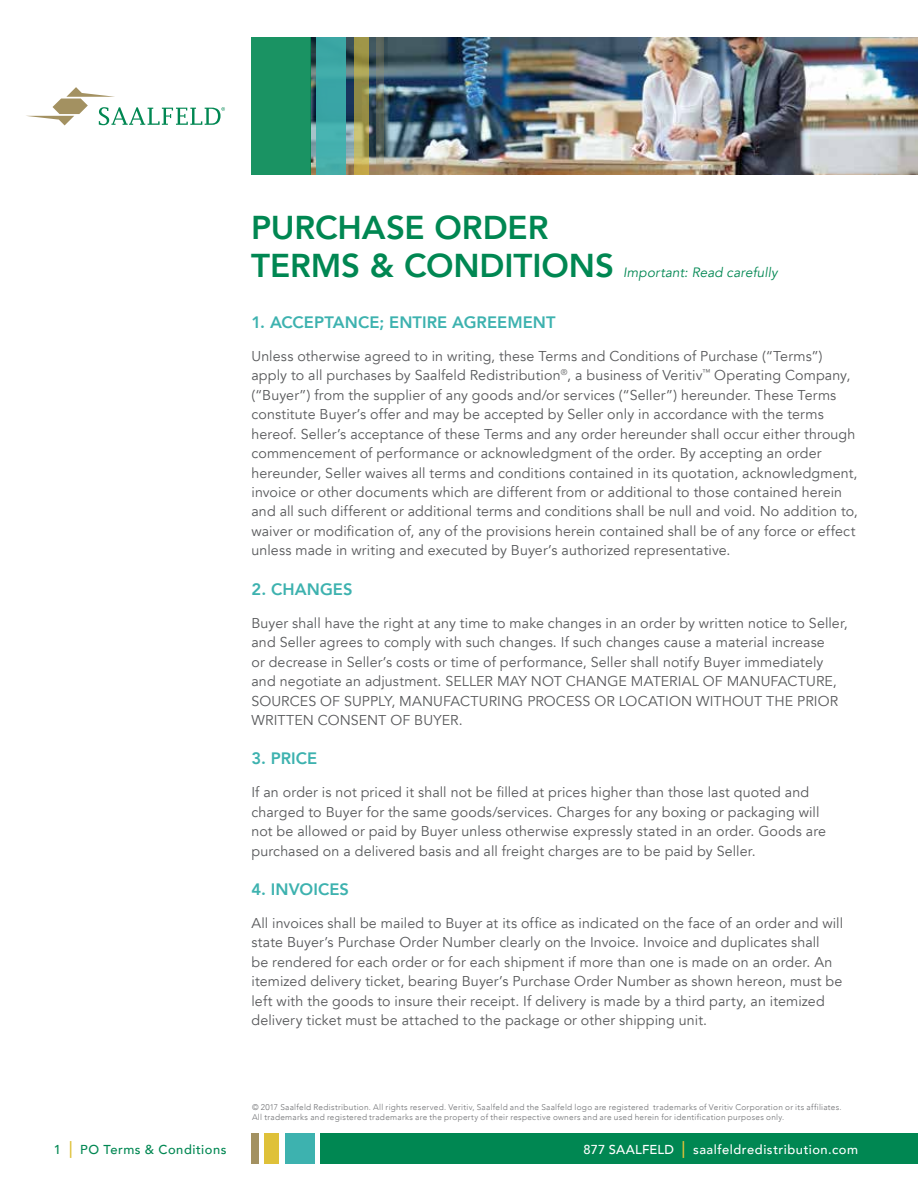
<style>
.page{position:relative;width:918px;height:1188px;background:#fff}
.page>*{position:absolute;margin:0;border:0;box-sizing:border-box;transform-origin:0 0}
.t1{font:800 33px/37.3px "Avenir";letter-spacing:-.005em;color:#008752}
.t2{font:800 16.5px "Avenir";letter-spacing:.005em;color:#3db2af}
.t3{font:14.25px/19.5px "Avenir";letter-spacing:.01em;color:#58595b}
.t4{font:italic 13.5px "Avenir";letter-spacing:.01em;color:#008752}
.t5{font:500 12.9px "Avenir";letter-spacing:.04em;color:#fff}
.t6{font:500 12.9px "Avenir";letter-spacing:.04em;color:#008752}
.t7{font:300 8.25px/9.9px "Avenir";letter-spacing:.035em;color:#6d6e71}
.s1{font-family:"Arial";font-weight:400;font-size:18px;color:#dfc139}
</style>
<div class="page">
<div style="left:285px;top:1133px;width:30px;height:31px;background:#3db2af"></div>
<div style="left:321px;top:1133px;width:597px;height:31px;background:#008752"></div>
<div style="left:265px;top:1133px;width:14px;height:31px;background:#dfc139"></div>
<div style="left:251px;top:1133px;width:8px;height:31px;background:#a39161"></div>
<img style="left:311px;top:38px;width:607px;height:137px">
<div style="left:317px;top:38px;width:29px;height:137px;background:linear-gradient(to bottom,#37a3a3,#46b0ae)"></div>
<div style="left:251px;top:38px;width:60px;height:137px;background:#1a9363"></div>
<svg style="left:354px;top:38px;width:15px;height:137px;background:#a59b4e"></svg>
<svg style="left:377px;top:38px;width:7px;height:137px"></svg>
<svg style="left:26px;top:87px;width:199px;height:38px"></svg>
<h1 class="t1" style="left:251px;top:209px;width:364px">PURCHASE ORDER<br>TERMS &amp; CONDITIONS</h1>
<p class="t4" style="left:623px;top:264px;width:156px">Important: Read carefully</p>
<p class="t2" style="left:251px;top:309px;width:306px">1. ACCEPTANCE; ENTIRE AGREEMENT</p>
<p class="t3" style="left:251px;top:346px;width:608px">Unless otherwise agreed to in writing, these Terms and Conditions of Purchase (“Terms”) apply to all purchases by Saalfeld Redistribution<sup>®</sup>, a business of Veritiv<sup>™</sup> Operating Company, (“Buyer”) from the supplier of any goods and/or services (“Seller”) hereunder. These Terms constitute Buyer’s offer and may be accepted by Seller only in accordance with the terms hereof. Seller’s acceptance of these Terms and any order hereunder shall occur either through commencement of performance or acknowledgment of the order. By accepting an order hereunder, Seller waives all terms and conditions contained in its quotation, acknowledgment, invoice or other documents which are different from or additional to those contained herein and all such different or additional terms and conditions shall be null and void. No addition to, waiver or modification of, any of the provisions herein contained shall be of any force or effect unless made in writing and executed by Buyer’s authorized representative.</p>
<p class="t2" style="left:251px;top:576px;width:103px">2. CHANGES</p>
<p class="t3" style="left:251px;top:613px;width:598px">Buyer shall have the right at any time to make changes in an order by written notice to Seller, and Seller agrees to comply with such changes. If such changes cause a material increase<br>or decrease in Seller’s costs or time of performance, Seller shall notify Buyer immediately and negotiate an adjustment. SELLER MAY NOT CHANGE MATERIAL OF MANUFACTURE, SOURCES OF SUPPLY, MANUFACTURING PROCESS OR LOCATION WITHOUT THE PRIOR WRITTEN CONSENT OF BUYER.</p>
<p class="t2" style="left:251px;top:745px;width:67px">3. PRICE</p>
<p class="t3" style="left:251px;top:783px;width:576px">If an order is not priced it shall not be filled at prices higher than those last quoted and charged to Buyer for the same goods/services. Charges for any boxing or packaging will not be allowed or paid by Buyer unless otherwise expressly stated in an order. Goods are purchased on a delivered basis and all freight charges are to be paid by Seller.</p>
<p class="t2" style="left:251px;top:876px;width:99px">4. INVOICES</p>
<p class="t3" style="left:251px;top:913px;width:593px">All invoices shall be mailed to Buyer at its office as indicated on the face of an order and will state Buyer’s Purchase Order Number clearly on the Invoice. Invoice and duplicates shall<br>be rendered for each order or for each shipment if more than one is made on an order. An itemized delivery ticket, bearing Buyer’s Purchase Order Number as shown hereon, must be left with the goods to insure their receipt. If delivery is made by a third party, an itemized delivery ticket must be attached to the package or other shipping unit.</p>
<p class="t7" style="left:252px;top:1102px;width:591px">© 2017 Saalfeld Redistribution. All rights reserved. Veritiv, Saalfeld and the Saalfeld logo are registered trademarks of Veritiv Corporation or its affiliates.<br>All trademarks and registered trademarks are the property of their respective owners and are used herein for identification purposes only.</p>
<p class="t6" style="left:54px;top:1138px;width:174px">1 <span class="s1">|</span> PO Terms &amp; Conditions</p>
<p class="t5" style="left:584px;top:1138px;width:276px">877 SAALFELD <span class="s1">|</span> saalfeldredistribution.com</p>
</div>
